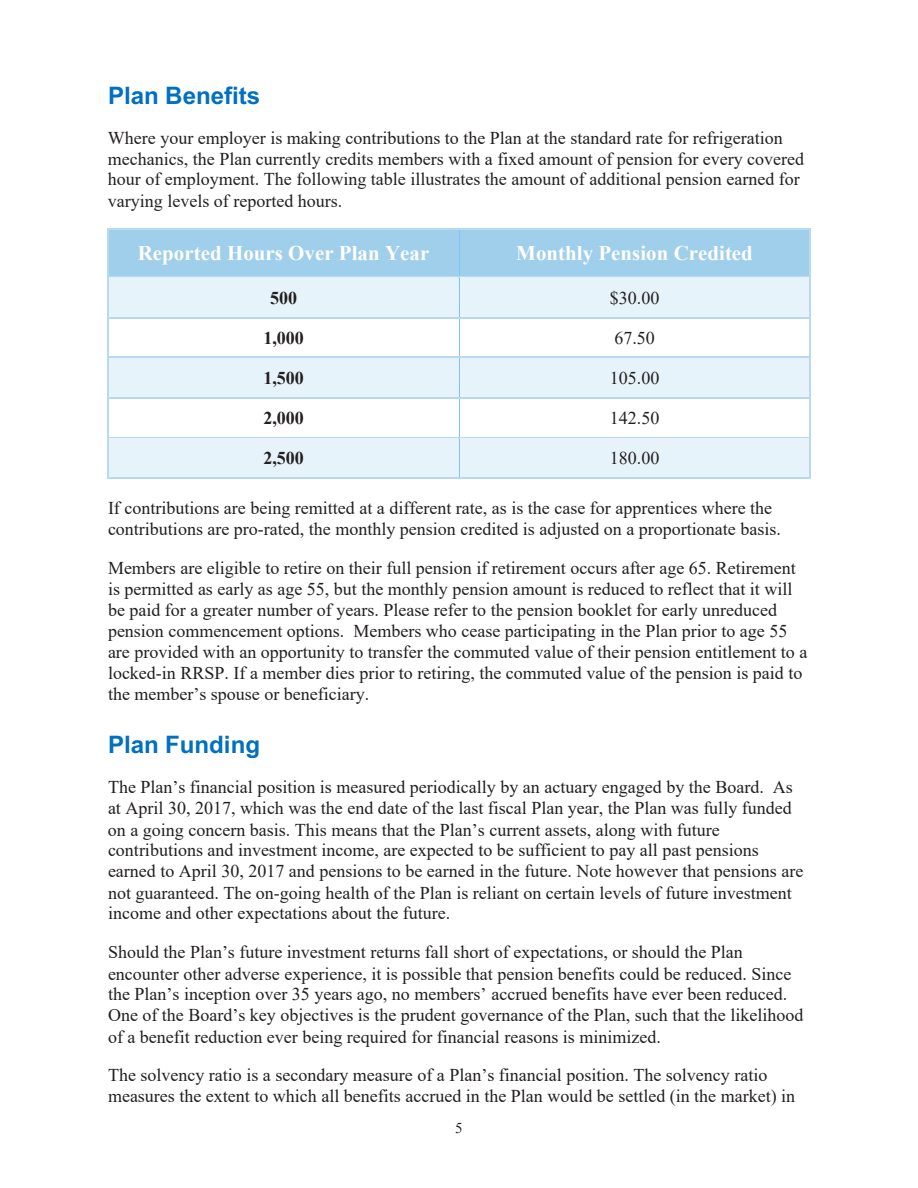
<style>
.page{position:relative;width:918px;height:1188px;background:#fff}
.page>*{position:absolute;margin:0;border:0;box-sizing:border-box;transform-origin:0 0}
.t1{font:700 24.15px "Arial";color:#0070c0}
.t2{font:700 20.85px "Times New Roman";color:#fff}
.t3{font:18px/21px "Times New Roman";color:#231f20}
.t4{font:700 18px "Times New Roman";color:#231f20}
.t5{font:15px "Times New Roman";color:#231f20}
</style>
<div class="page">
<div style="left:109px;top:230px;width:350px;height:46px;background:#a0cfeb"></div>
<div style="left:459px;top:230px;width:350px;height:46px;background:#a0cfeb"></div>
<svg style="left:107px;top:229px;width:2px;height:7px"></svg>
<hr style="left:109px;top:229px;width:350px;height:1px;background:#b7daf0">
<hr style="left:460px;top:229px;width:349px;height:1px;background:#b7daf0">
<svg style="left:809px;top:229px;width:2px;height:7px"></svg>
<hr style="left:107px;top:236px;width:2px;height:40px;background:#b7daf0">
<hr style="left:459px;top:236px;width:1px;height:40px;background:#7ec2ff">
<hr style="left:809px;top:236px;width:2px;height:40px;background:#b7daf0">
<div style="left:109px;top:278px;width:350px;height:39px;background:#e7f3fa"></div>
<div style="left:465px;top:284px;width:339px;height:27px;background:#e7f3fa"></div>
<svg style="left:107px;top:276px;width:2px;height:8px"></svg>
<hr style="left:109px;top:276px;width:350px;height:2px;background:#b7daf0">
<hr style="left:460px;top:276px;width:349px;height:2px;background:#b7daf0">
<div style="left:460px;top:278px;width:349px;height:6px;background:#e7f3fa"></div>
<svg style="left:809px;top:276px;width:2px;height:8px"></svg>
<hr style="left:107px;top:284px;width:2px;height:33px;background:#b7daf0">
<div style="left:459px;top:311px;width:351px;height:6px;background:#e7f3fa"></div>
<hr style="left:459px;top:284px;width:1px;height:33px;background:#7ec2ff">
<hr style="left:809px;top:284px;width:2px;height:33px;background:#b7daf0">
<svg style="left:107px;top:317px;width:2px;height:7px"></svg>
<hr style="left:109px;top:317px;width:350px;height:1px;background:#b7daf0">
<hr style="left:460px;top:317px;width:349px;height:1px;background:#b7daf0">
<svg style="left:809px;top:317px;width:2px;height:7px"></svg>
<hr style="left:107px;top:324px;width:2px;height:33px;background:#b7daf0">
<hr style="left:459px;top:324px;width:1px;height:33px;background:#7ec2ff">
<hr style="left:809px;top:324px;width:2px;height:33px;background:#b7daf0">
<div style="left:109px;top:358px;width:350px;height:39px;background:#e7f3fa"></div>
<div style="left:465px;top:364px;width:339px;height:27px;background:#e7f3fa"></div>
<svg style="left:107px;top:357px;width:2px;height:7px"></svg>
<hr style="left:109px;top:357px;width:350px;height:1px;background:#b7daf0">
<hr style="left:460px;top:357px;width:349px;height:1px;background:#b7daf0">
<div style="left:460px;top:358px;width:349px;height:6px;background:#e7f3fa"></div>
<svg style="left:809px;top:357px;width:2px;height:7px"></svg>
<hr style="left:107px;top:364px;width:2px;height:33px;background:#b7daf0">
<div style="left:459px;top:391px;width:351px;height:6px;background:#e7f3fa"></div>
<hr style="left:459px;top:364px;width:1px;height:33px;background:#7ec2ff">
<hr style="left:809px;top:364px;width:2px;height:33px;background:#b7daf0">
<svg style="left:107px;top:397px;width:2px;height:8px"></svg>
<hr style="left:109px;top:397px;width:350px;height:2px;background:#b7daf0">
<hr style="left:460px;top:397px;width:349px;height:2px;background:#b7daf0">
<svg style="left:809px;top:397px;width:2px;height:8px"></svg>
<hr style="left:107px;top:405px;width:2px;height:32px;background:#b7daf0">
<hr style="left:459px;top:405px;width:1px;height:32px;background:#7ec2ff">
<hr style="left:809px;top:405px;width:2px;height:32px;background:#b7daf0">
<div style="left:109px;top:438px;width:350px;height:40px;background:#e7f3fa"></div>
<div style="left:465px;top:445px;width:339px;height:27px;background:#e7f3fa"></div>
<svg style="left:107px;top:437px;width:2px;height:8px"></svg>
<hr style="left:109px;top:437px;width:350px;height:2px;background:#b7daf0">
<hr style="left:460px;top:437px;width:349px;height:2px;background:#b7daf0">
<div style="left:460px;top:439px;width:349px;height:6px;background:#e7f3fa"></div>
<svg style="left:809px;top:437px;width:2px;height:8px"></svg>
<hr style="left:107px;top:445px;width:2px;height:32px;background:#b7daf0">
<hr style="left:109px;top:477px;width:350px;height:2px;background:#b7daf0">
<div style="left:459px;top:471px;width:351px;height:6px;background:#e7f3fa"></div>
<hr style="left:459px;top:445px;width:1px;height:32px;background:#7ec2ff">
<hr style="left:460px;top:477px;width:349px;height:2px;background:#b7daf0">
<hr style="left:809px;top:445px;width:2px;height:32px;background:#b7daf0">
<h1 class="t1" style="left:108px;top:78px;width:154px">Plan Benefits</h1>
<p class="t3" style="left:108px;top:126px;width:698px">Where your employer is making contributions to the Plan at the standard rate for refrigeration mechanics, the Plan currently credits members with a fixed amount of pension for every covered hour of employment. The following table illustrates the amount of additional pension earned for varying levels of reported hours.</p>
<p class="t2" style="left:138px;top:238px;width:293px">Reported Hours Over Plan Year</p>
<p class="t2" style="left:516px;top:238px;width:238px">Monthly Pension Credited</p>
<p class="t4" style="left:270px;top:285px;width:28px">500</p>
<p class="t3" style="left:610px;top:287px;width:51px">$30.00</p>
<p class="t4" style="left:263px;top:325px;width:42px">1,000</p>
<p class="t3" style="left:614px;top:327px;width:42px">67.50</p>
<p class="t4" style="left:263px;top:365px;width:42px">1,500</p>
<p class="t3" style="left:610px;top:367px;width:51px">105.00</p>
<p class="t4" style="left:263px;top:405px;width:42px">2,000</p>
<p class="t3" style="left:610px;top:407px;width:51px">142.50</p>
<p class="t4" style="left:263px;top:445px;width:42px">2,500</p>
<p class="t3" style="left:610px;top:447px;width:51px">180.00</p>
<p class="t3" style="left:108px;top:496px;width:674px">If contributions are being remitted at a different rate, as is the case for apprentices where the contributions are pro-rated, the monthly pension credited is adjusted on a proportionate basis.</p>
<p class="t3" style="left:108px;top:557px;width:701px">Members are eligible to retire on their full pension if retirement occurs after age 65. Retirement is permitted as early as age 55, but the monthly pension amount is reduced to reflect that it will be paid for a greater number of years. Please refer to the pension booklet for early unreduced pension commencement options. Members who cease participating in the Plan prior to age 55 are provided with an opportunity to transfer the commuted value of their pension entitlement to a locked-in RRSP. If a member dies prior to retiring, the commuted value of the pension is paid to the member’s spouse or beneficiary.</p>
<h1 class="t1" style="left:108px;top:728px;width:154px">Plan Funding</h1>
<p class="t3" style="left:108px;top:776px;width:697px">The Plan’s financial position is measured periodically by an actuary engaged by the Board. As at April 30, 2017, which was the end date of the last fiscal Plan year, the Plan was fully funded on a going concern basis. This means that the Plan’s current assets, along with future contributions and investment income, are expected to be sufficient to pay all past pensions earned to April 30, 2017 and pensions to be earned in the future. Note however that pensions are not guaranteed. The on-going health of the Plan is reliant on certain levels of future investment income and other expectations about the future.</p>
<p class="t3" style="left:108px;top:941px;width:697px">Should the Plan’s future investment returns fall short of expectations, or should the Plan encounter other adverse experience, it is possible that pension benefits could be reduced. Since the Plan’s inception over 35 years ago, no members’ accrued benefits have ever been reduced.<br>One of the Board’s key objectives is the prudent governance of the Plan, such that the likelihood of a benefit reduction ever being required for financial reasons is minimized.</p>
<p class="t3" style="left:108px;top:1064px;width:689px">The solvency ratio is a secondary measure of a Plan’s financial position. The solvency ratio measures the extent to which all benefits accrued in the Plan would be settled (in the market) in</p>
<p class="t5" style="left:455px;top:1118px;width:9px">5</p>
</div>
